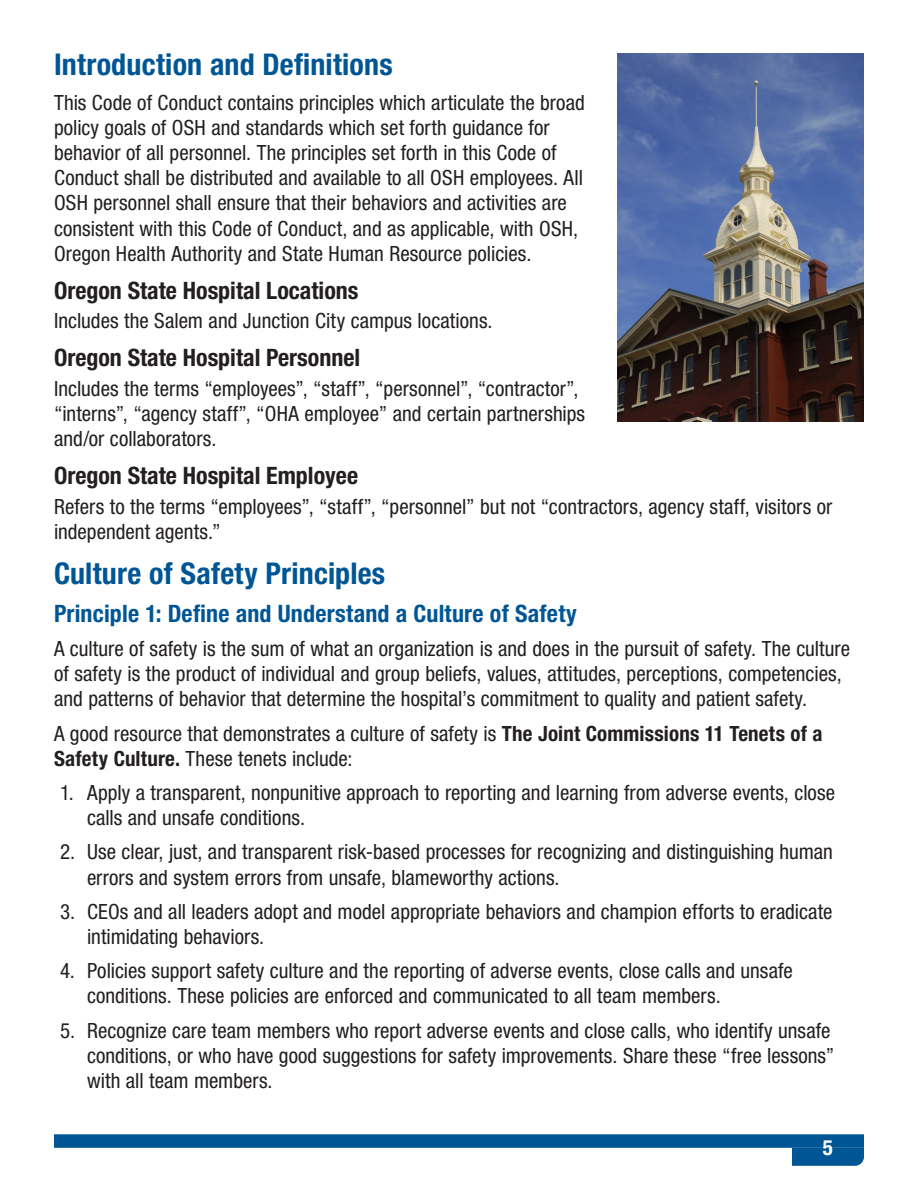
<style>
.page{position:relative;width:918px;height:1188px;background:#fff}
.page>*{position:absolute;margin:0;border:0;box-sizing:border-box;transform-origin:0 0}
.TOC-HEAD{font:700 condensed 30px "Helvetica Neue LT Pro";letter-spacing:.005em;color:#005695}
.t1{font:700 condensed 24px "Helvetica Neue LT Pro";color:#231f20}
.TOC-SUBhead{font:700 condensed 24px "Helvetica Neue LT Pro";letter-spacing:.01em;color:#005695}
.body{font:condensed 21px/25.2px "Helvetica Neue LT Pro";letter-spacing:.005em;color:#231f20}
.t2{font:700 condensed 21px "Helvetica Neue LT Pro";color:#fff}
.s1{font-weight:700}
</style>
<div class="page">
<div style="left:54px;top:1134px;width:810px;height:14px;background:#005695;border:2px solid #005695"></div>
<svg style="left:791px;top:1147px;width:73px;height:19px"></svg>
<img style="left:618px;top:54px;width:246px;height:367px">
<p class="TOC-HEAD" style="left:54px;top:47px;width:340px">Introduction and Definitions</p>
<p class="body" style="left:54px;top:89px;width:532px">This Code of Conduct contains principles which articulate the broad policy goals of OSH and standards which set forth guidance for behavior of all personnel. The principles set forth in this Code of Conduct shall be distributed and available to all OSH employees. All OSH personnel shall ensure that their behaviors and activities are consistent with this Code of Conduct, and as applicable, with OSH, Oregon Health Authority and State Human Resource policies.</p>
<h2 class="t1" style="left:54px;top:276px;width:306px">Oregon State Hospital Locations</h2>
<p class="body" style="left:54px;top:308px;width:440px">Includes the Salem and Junction City campus locations.</p>
<h2 class="t1" style="left:54px;top:343px;width:308px">Oregon State Hospital Personnel</h2>
<p class="body" style="left:54px;top:376px;width:533px">Includes the terms “employees”, “staff”, “personnel”, “contractor”, “interns”, “agency staff”, “OHA employee” and certain partnerships and/or collaborators.</p>
<h2 class="t1" style="left:54px;top:461px;width:306px">Oregon State Hospital Employee</h2>
<p class="body" style="left:54px;top:493px;width:780px">Refers to the terms “employees”, “staff”, “personnel” but not “contractors, agency staff, visitors or independent agents.”</p>
<p class="TOC-HEAD" style="left:54px;top:555px;width:333px">Culture of Safety Principles</p>
<p class="TOC-SUBhead" style="left:54px;top:599px;width:524px">Principle 1: Define and Understand a Culture of Safety</p>
<p class="body" style="left:54px;top:636px;width:798px">A culture of safety is the sum of what an organization is and does in the pursuit of safety. The culture of safety is the product of individual and group beliefs, values, attitudes, perceptions, competencies, and patterns of behavior that determine the hospital’s commitment to quality and patient safety.</p>
<p class="body" style="left:54px;top:720px;width:770px">A good resource that demonstrates a culture of safety is <span class="s1">The Joint Commissions 11 Tenets of a<br>Safety Culture.</span> These tenets include:</p>
<p class="body" style="left:87px;top:780px;width:750px;text-indent:-27px">1. Apply a transparent, nonpunitive approach to reporting and learning from adverse events, close calls and unsafe conditions.</p>
<p class="body" style="left:87px;top:839px;width:748px;text-indent:-27px">2. Use clear, just, and transparent risk-based processes for recognizing and distinguishing human errors and system errors from unsafe, blameworthy actions.</p>
<p class="body" style="left:87px;top:898px;width:747px;text-indent:-27px">3. CEOs and all leaders adopt and model appropriate behaviors and champion efforts to eradicate intimidating behaviors.</p>
<p class="body" style="left:87px;top:958px;width:707px;text-indent:-27px">4. Policies support safety culture and the reporting of adverse events, close calls and unsafe conditions. These policies are enforced and communicated to all team members.</p>
<p class="body" style="left:87px;top:1017px;width:749px;text-indent:-27px">5. Recognize care team members who report adverse events and close calls, who identify unsafe conditions, or who have good suggestions for safety improvements. Share these “free lessons” with all team members.</p>
<p class="t2" style="left:823px;top:1135px;width:12px">5</p>
</div>
